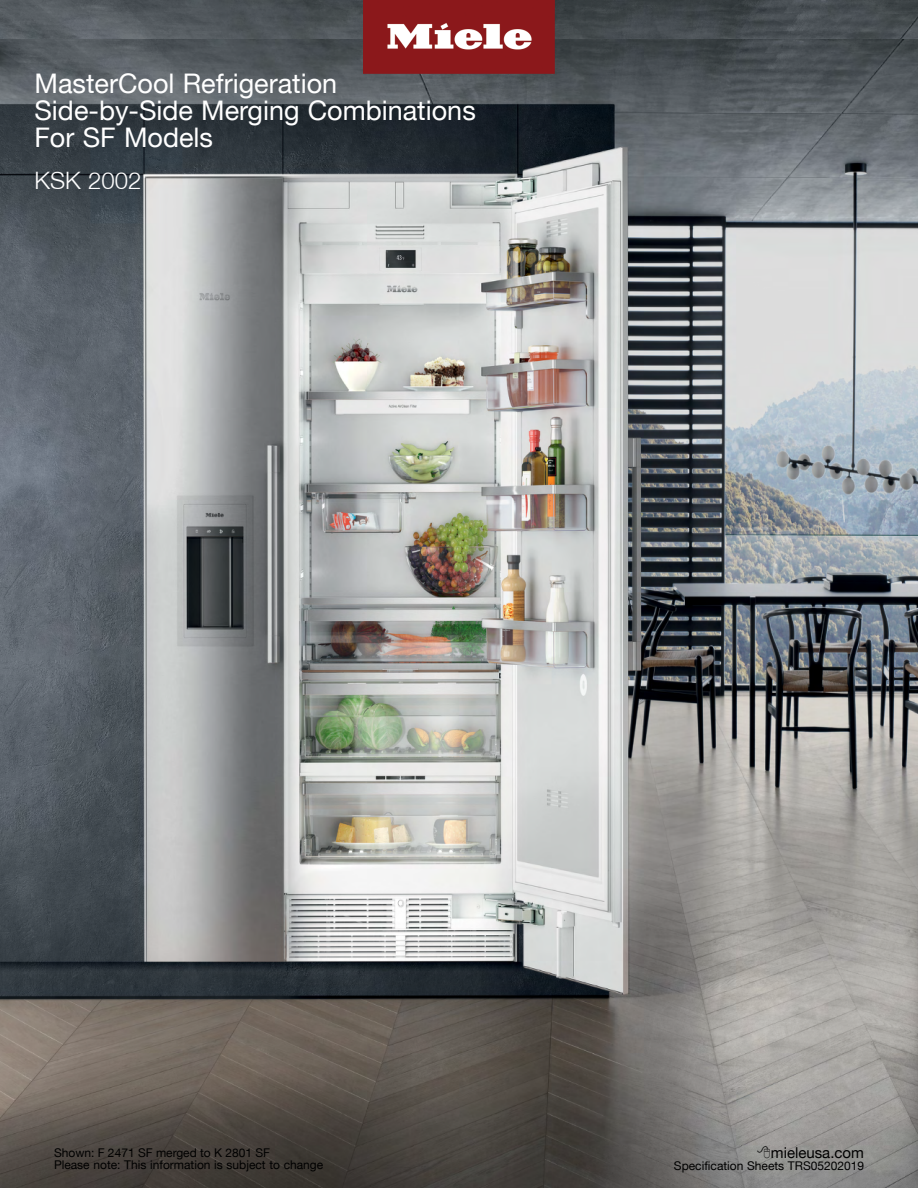
<style>
.page{position:relative;width:918px;height:1188px;background:#fff}
.page>*{position:absolute;margin:0;border:0;box-sizing:border-box;transform-origin:0 0}
.t1{font:27px/27px "Helvetica Neue LT";color:#fff}
.t2{font:300 24px "Helvetica Neue LT";color:#fff}
.t3{font:15px "Helvetica Neue LT";color:#000}
.t4{font:12px/11.7px "Helvetica Neue LT";color:#000}
</style>
<div class="page">
<img style="left:0;top:0;width:918px;height:1188px">
<img style="left:363px;top:0;width:192px;height:73px">
<svg style="left:757px;top:1146px;width:13px;height:13px"></svg>
<h1 class="t1" style="left:34px;top:69px;width:443px">MasterCool Refrigeration<br>Side-by-Side Merging Combinations<br>For SF Models</h1>
<h2 class="t2" style="left:34px;top:166px;width:108px">KSK 2002</h2>
<p class="t4" style="left:54px;top:1147px;width:271px">Shown: F 2471 SF merged to K 2801 SF<br>Please note: This information is subject to change</p>
<p class="t3" style="left:771px;top:1144px;width:95px">mieleusa.com</p>
<p class="t4" style="left:674px;top:1159px;width:192px">Specification Sheets TRS05202019</p>
</div>
